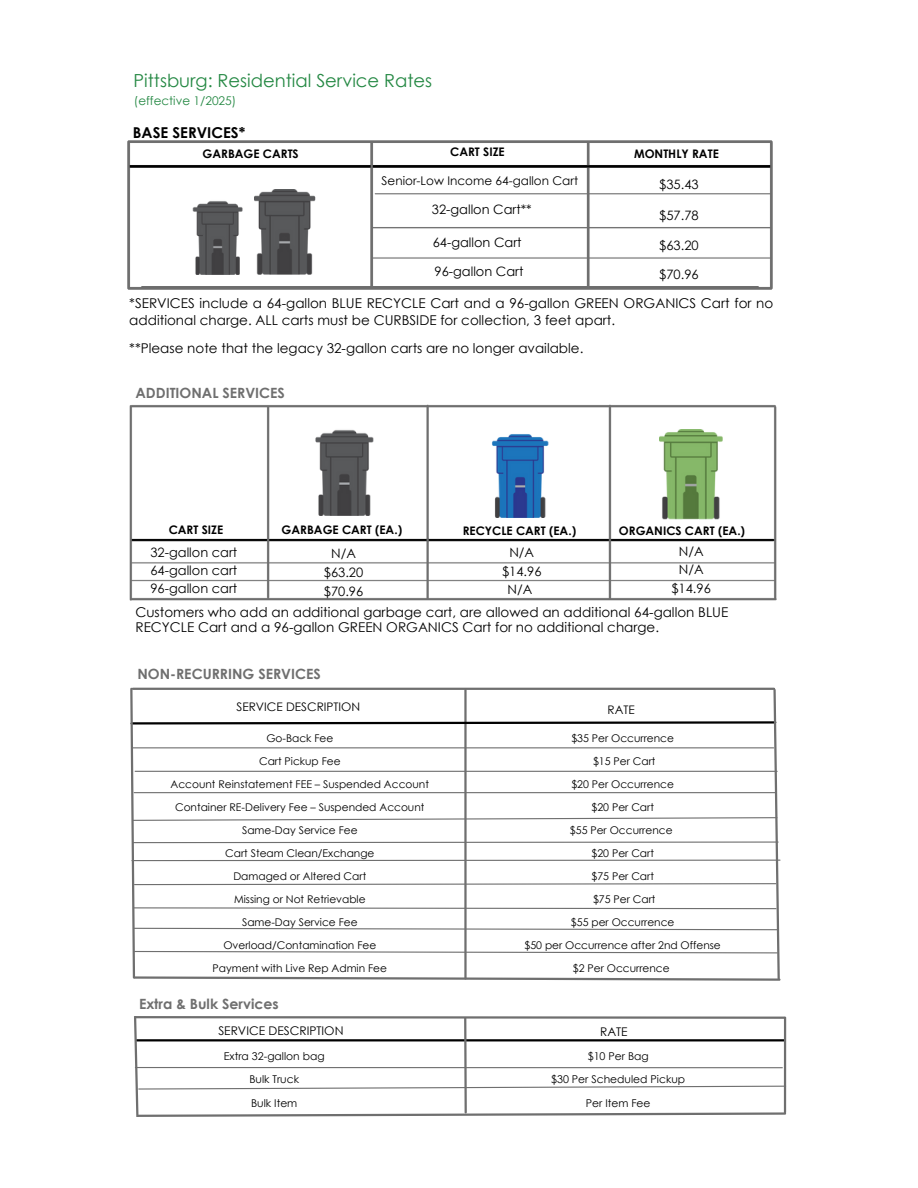
<style>
.page{position:relative;width:918px;height:1188px;background:#fff}
.page>*{position:absolute;margin:0;border:0;box-sizing:border-box;transform-origin:0 0}
.t1{font:18px "Century Gothic";color:#248843}
.t2{font:700 15px "Century Gothic";color:#000}
.t3{font:700 14.1px "Century Gothic";color:#6f6f6f}
.t4{font:13.5px/16.8px "Century Gothic";color:#000}
.t5{font:12.9px/18.3px "Century Gothic";color:#000;text-align:center}
.t6{font:12px "Century Gothic";color:#000}
.t7{font:12px "Century Gothic";color:#248843}
.t8{font:700 11.85px "Century Gothic";color:#000}
.t9{font:11.85px "Century Gothic";color:#000}
.t10{font:10.8px "Century Gothic";color:#000}
.t11{font:10.65px "Century Gothic";color:#000}
</style>
<div class="page">
<img style="left:127px;top:140px;width:646px;height:150px">
<img style="left:189px;top:196px;width:57px;height:79px">
<img style="left:255px;top:190px;width:66px;height:86px">
<img style="left:128px;top:286px;width:644px;height:2px">
<img style="left:129px;top:404px;width:648px;height:197px">
<img style="left:489px;top:430px;width:63px;height:88px">
<img style="left:659px;top:430px;width:63px;height:90px">
<img style="left:306px;top:424px;width:77px;height:92px">
<hr style="left:375px;top:193px;width:396px;height:1px;background:#6f6f6f">
<svg style="left:134px;top:1016px;width:653px;height:101px"></svg>
<svg style="left:130px;top:687px;width:651px;height:294px"></svg>
<p class="t1" style="left:134px;top:69px;width:300px">Pittsburg: Residential Service Rates</p>
<p class="t7" style="left:134px;top:93px;width:104px">(effective 1/2025)</p>
<h5 class="t2" style="left:133px;top:123px;width:114px">BASE SERVICES*</h5>
<h5 class="t8" style="left:203px;top:146px;width:98px">GARBAGE CARTS</h5>
<p class="t8" style="left:450px;top:144px;width:56px">CART SIZE</p>
<p class="t6" style="left:382px;top:173px;width:198px">Senior-Low Income 64-gallon Cart</p>
<p class="t5" style="left:432px;top:200px;width:101px">32-gallon Cart**</p>
<p class="t5" style="left:433px;top:232px;width:90px">64-gallon Cart</p>
<p class="t5" style="left:435px;top:262px;width:90px">96-gallon Cart</p>
<p class="t8" style="left:634px;top:146px;width:86px">MONTHLY RATE</p>
<p class="t5" style="left:659px;top:175px;width:41px">$35.43</p>
<p class="t5" style="left:659px;top:206px;width:41px">$57.78</p>
<h4 class="t5" style="left:659px;top:235px;width:41px">$63.20</h4>
<h4 class="t5" style="left:659px;top:264px;width:41px">$70.96</h4>
<h2 class="t4" style="left:129px;top:294px;width:646px">*SERVICES include a 64-gallon BLUE RECYCLE Cart and a 96-gallon GREEN ORGANICS Cart for no additional charge. ALL carts must be CURBSIDE for collection, 3 feet apart.</h2>
<p class="t4" style="left:129px;top:339px;width:456px">**Please note that the legacy 32-gallon carts are no longer available.</p>
<h6 class="t3" style="left:135px;top:384px;width:151px">ADDITIONAL SERVICES</h6>
<h5 class="t8" style="left:169px;top:522px;width:56px">CART SIZE</h5>
<h5 class="t8" style="left:282px;top:522px;width:122px">GARBAGE CART (EA.)</h5>
<p class="t8" style="left:463px;top:523px;width:115px">RECYCLE CART (EA.)</p>
<p class="t8" style="left:619px;top:523px;width:128px">ORGANICS CART (EA.)</p>
<p class="t5" style="left:150px;top:543px;width:88px;text-align:justify">32-gallon cart 64-gallon cart 96-gallon cart</p>
<p class="t5" style="left:324px;top:543px;width:41px;line-height:19.2px">N/A $63.20 $70.96</p>
<p class="t5" style="left:502px;top:543px;width:41px">N/A $14.96<br>N/A</p>
<h4 class="t5" style="left:671px;top:542px;width:41px">N/A<br>N/A $14.96</h4>
<h5 class="t4" style="left:135px;top:604px;width:594px;line-height:15.8px">Customers who add an additional garbage cart, are allowed an additional 64-gallon BLUE<br>RECYCLE Cart and a 96-gallon GREEN ORGANICS Cart for no additional charge.</h5>
<p class="t3" style="left:137px;top:665px;width:185px">NON-RECURRING SERVICES</p>
<h5 class="t9" style="left:237px;top:700px;width:125px">SERVICE DESCRIPTION</h5>
<h6 class="t9" style="left:608px;top:702px;width:29px">RATE</h6>
<p class="t11" style="left:266px;top:731px;width:69px">Go-Back Fee</p>
<p class="t11" style="left:259px;top:754px;width:83px">Cart Pickup Fee</p>
<p class="t11" style="left:171px;top:777px;width:260px">Account Reinstatement FEE – Suspended Account</p>
<p class="t11" style="left:175px;top:800px;width:251px">Container RE-Delivery Fee – Suspended Account</p>
<p class="t11" style="left:242px;top:823px;width:117px">Same-Day Service Fee</p>
<p class="t11" style="left:225px;top:846px;width:151px">Cart Steam Clean/Exchange</p>
<p class="t11" style="left:233px;top:869px;width:134px">Damaged or Altered Cart</p>
<p class="t11" style="left:234px;top:892px;width:133px">Missing or Not Retrievable</p>
<p class="t11" style="left:242px;top:915px;width:117px">Same-Day Service Fee</p>
<p class="t11" style="left:223px;top:938px;width:154px">Overload/Contamination Fee</p>
<p class="t11" style="left:213px;top:961px;width:176px">Payment with Live Rep Admin Fee</p>
<h4 class="t3" style="left:139px;top:995px;width:141px">Extra &amp; Bulk Services</h4>
<p class="t11" style="left:571px;top:732px;width:104px">$35 Per Occurrence</p>
<p class="t11" style="left:593px;top:755px;width:64px">$15 Per Cart</p>
<h6 class="t11" style="left:571px;top:778px;width:104px">$20 Per Occurrence</h6>
<h6 class="t11" style="left:592px;top:801px;width:64px">$20 Per Cart</h6>
<p class="t11" style="left:570px;top:824px;width:104px">$55 Per Occurrence</p>
<p class="t11" style="left:592px;top:847px;width:64px">$20 Per Cart</p>
<p class="t11" style="left:592px;top:870px;width:64px">$75 Per Cart</p>
<p class="t11" style="left:593px;top:893px;width:64px">$75 Per Cart</p>
<p class="t11" style="left:571px;top:916px;width:105px">$55 per Occurrence</p>
<p class="t11" style="left:524px;top:939px;width:198px">$50 per Occurrence after 2nd Offense</p>
<p class="t11" style="left:573px;top:962px;width:98px">$2 Per Occurrence</p>
<h5 class="t6" style="left:218px;top:1023px;width:127px">SERVICE DESCRIPTION</h5>
<h6 class="t6" style="left:600px;top:1024px;width:29px">RATE</h6>
<p class="t10" style="left:224px;top:1049px;width:102px">Extra 32-gallon bag</p>
<p class="t10" style="left:249px;top:1073px;width:51px">Bulk Truck</p>
<p class="t10" style="left:251px;top:1096px;width:48px">Bulk Item</p>
<h2 class="t10" style="left:588px;top:1049px;width:63px">$10 Per Bag</h2>
<p class="t10" style="left:551px;top:1073px;width:136px">$30 Per Scheduled Pickup</p>
<p class="t10" style="left:586px;top:1096px;width:66px">Per Item Fee</p>
</div>
